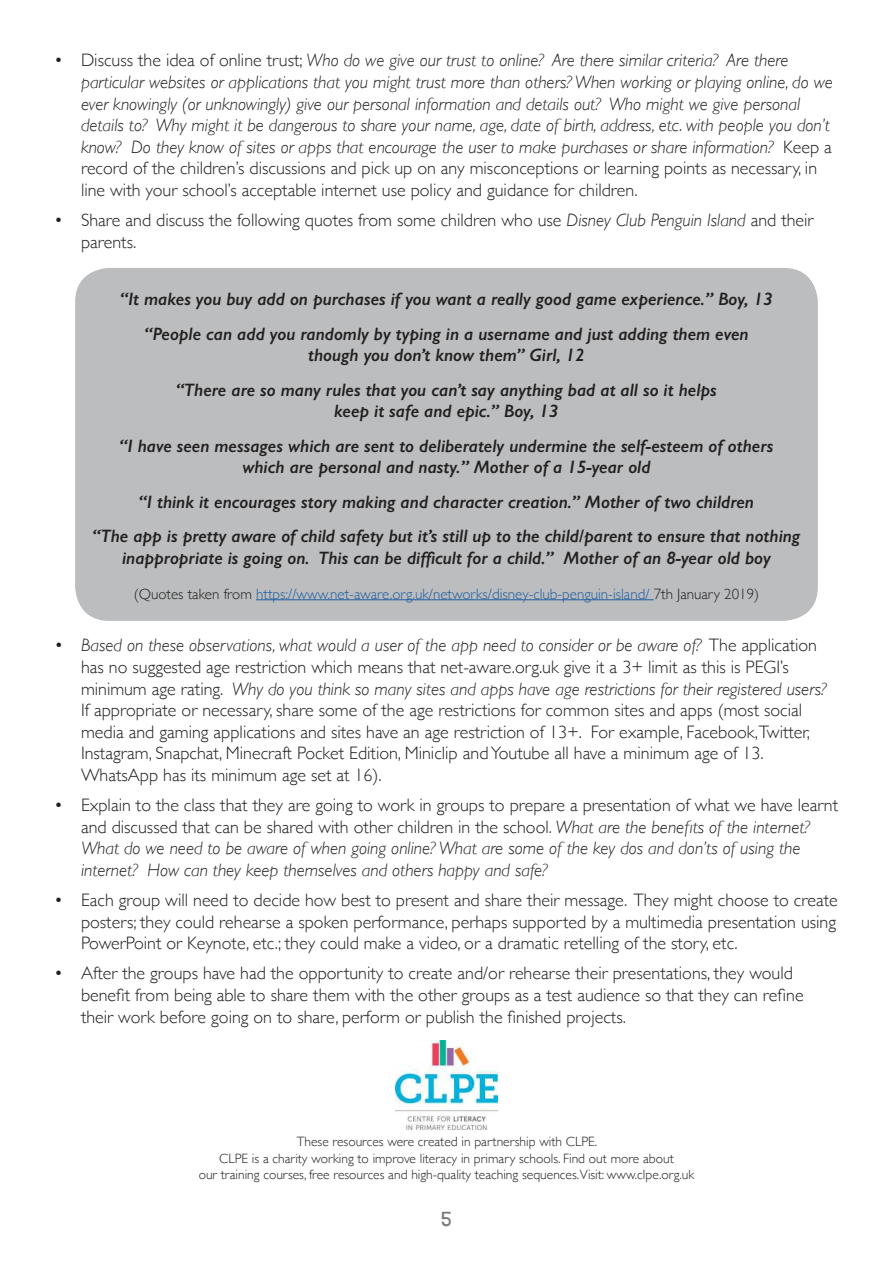
<style>
.page{position:relative;width:893px;height:1263px;background:#fff}
.page>*{position:absolute;margin:0;border:0;box-sizing:border-box;transform-origin:0 0}
.t1{font:20.4px "YWFT Mullino";color:#7b7979}
.t2{font:300 18px/21.6px "Gill Sans";color:#221f1f}
.t3{font:italic 300 18px/21.6px "Gill Sans";color:#221f1f}
.t4{font:italic 600 18px/34.3px "Gill Sans";color:#221f1f;text-align:center}
.t5{font:300 15px "Gill Sans";color:#205d9e}
.t6{font:300 13.5px/16.2px "Gill Sans";color:#221f1f;text-align:center}
.s1{font-style:normal}
.s2{font-style:italic}
.s3{color:#221f1f}
</style>
<div class="page">
<div style="left:75px;top:268px;width:743px;height:353px;background:#bbbdbf;border-radius:34px"></div>
<img style="left:395px;top:1040px;width:103px;height:89px">
<hr style="left:256px;top:599px;width:398px;height:1px;background:#205d9e">
<p class="t3" style="left:81px;top:51px;width:753px;text-indent:-27px"><span class="s1">• Discuss the idea of online trust;</span> Who do we give our trust to online? Are there similar criteria? Are there particular websites or applications that you might trust more than others? When working or playing online, do we ever knowingly (or unknowingly) give our personal information and details out? Who might we give personal details to? Why might it be dangerous to share your name, age, date of birth, address, etc. with people you don’t know? Do they know of sites or apps that encourage the user to make purchases or share information? <span class="s1">Keep a record of the children’s discussions and pick up on any misconceptions or learning points as necessary, in line with your school’s acceptable internet use policy and guidance for children.</span></p>
<p class="t2" style="left:81px;top:211px;width:734px;text-indent:-27px">• Share and discuss the following quotes from some children who use <span class="s2">Disney Club Penguin Island</span> and their parents.</p>
<p class="t4" style="left:120px;top:284px;width:654px">“It makes you buy add on purchases if you want a really good game experience.” Boy, 13 “People can add you randomly by typing in a username and just adding them even</p>
<p class="t4" style="left:176px;top:340px;width:542px">though you don’t know them” Girl, 12<br>“There are so many rules that you can’t say anything bad at all so it helps</p>
<p class="t4" style="left:119px;top:396px;width:655px">keep it safe and epic.” Boy, 13<br>“I have seen messages which are sent to deliberately undermine the self-esteem of others</p>
<p class="t4" style="left:93px;top:452px;width:709px">which are personal and nasty.” Mother of a 15-year old<br>“I think it encourages story making and character creation.” Mother of two children<br>“The app is pretty aware of child safety but it’s still up to the child/parent to ensure that nothing</p>
<p class="t4" style="left:122px;top:540px;width:650px">inappropriate is going on. This can be difficult for a child.” Mother of an 8-year old boy</p>
<p class="t5" style="left:134px;top:582px;width:627px"><span class="s3">(Quotes taken from</span> https://www.net-aware.org.uk/networks/disney-club-penguin-island/ <span class="s3">7th January 2019)</span></p>
<p class="t2" style="left:81px;top:634px;width:747px;text-indent:-27px"><span class="s2">• Based on these observations, what would a user of the app need to consider or be aware of?</span> The application has no suggested age restriction which means that net-aware.org.uk give it a 3+ limit as this is PEGI’s minimum age rating. <span class="s2">Why do you think so many sites and apps have age restrictions for their registered users?<br></span>If appropriate or necessary, share some of the age restrictions for common sites and apps (most social media and gaming applications and sites have an age restriction of 13+. For example, Facebook,Twitter, Instagram, Snapchat, Minecraft Pocket Edition, Miniclip and Youtube all have a minimum age of 13.<br>WhatsApp has its minimum age set at 16).</p>
<p class="t3" style="left:81px;top:794px;width:759px;text-indent:-27px"><span class="s1">• Explain to the class that they are going to work in groups to prepare a presentation of what we have learnt and discussed that can be shared with other children in the school.</span> What are the benefits of the internet?<br>What do we need to be aware of when going online? What are some of the key dos and don’ts of using the internet? How can they keep themselves and others happy and safe?</p>
<p class="t2" style="left:81px;top:890px;width:758px;text-align:justify;text-indent:-27px">• Each group will need to decide how best to present and share their message. They might choose to create posters; they could rehearse a spoken performance, perhaps supported by a multimedia presentation using PowerPoint or Keynote, etc.; they could make a video, or a dramatic retelling of the story, etc.</p>
<p class="t2" style="left:81px;top:964px;width:724px;text-indent:-27px">• After the groups have had the opportunity to create and/or rehearse their presentations, they would benefit from being able to share them with the other groups as a test audience so that they can refine their work before going on to share, perform or publish the finished projects.</p>
<p class="t6" style="left:199px;top:1133px;width:497px">These resources were created in partnership with CLPE.<br>CLPE is a charity working to improve literacy in primary schools. Find out more about<br>our training courses, free resources and high-quality teaching sequences.Visit: www.clpe.org.uk</p>
<p class="t1" style="left:441px;top:1209px;width:13px">5</p>
</div>
